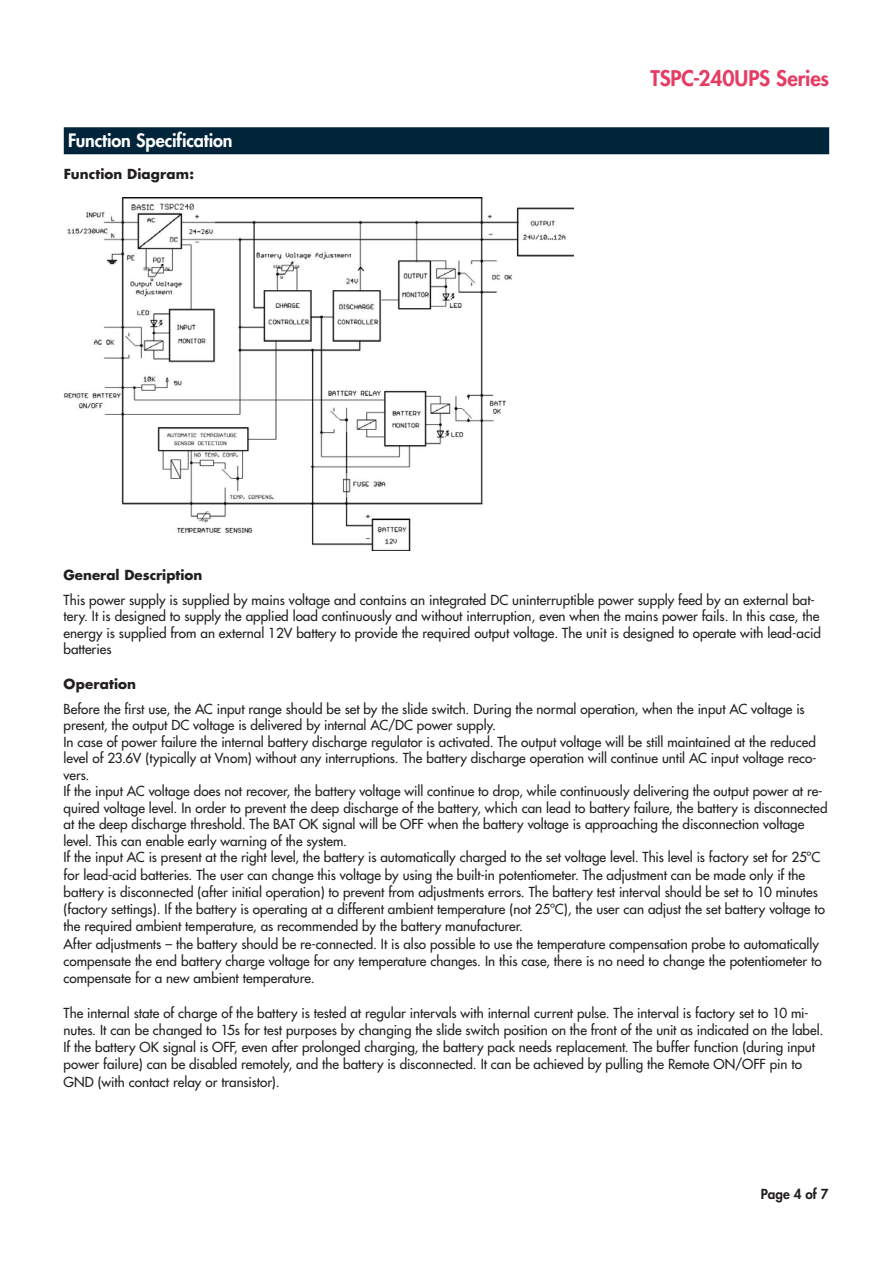
<style>
.page{position:relative;width:893px;height:1263px;background:#fff}
.page>*{position:absolute;margin:0;border:0;box-sizing:border-box;transform-origin:0 0}
.t1{font:800 21px "Futura";letter-spacing:-.01em;color:#e63c64}
.t2{font:800 18px "Futura";letter-spacing:-.005em;color:#fff}
.t3{font:13.5px/16.8px "Futura";color:#231f20}
.t4{font:700 13.5px "Futura";letter-spacing:.005em;color:#231f20}
.t5{font:800 13.5px "Futura";letter-spacing:.005em;color:#231f20}
</style>
<div class="page">
<div style="left:64px;top:127px;width:765px;height:27px;background:#00243a"></div>
<img style="left:64px;top:198px;width:509px;height:353px">
<h2 class="t2" style="left:68px;top:129px;width:166px">Function Specification</h2>
<p class="t4" style="left:64px;top:165px;width:132px">Function Diagram:</p>
<h1 class="t1" style="left:650px;top:65px;width:180px">TSPC-240UPS Series</h1>
<p class="t4" style="left:64px;top:566px;width:140px">General Description</p>
<p class="t3" style="left:64px;top:592px;width:759px">This power supply is supplied by mains voltage and contains an integrated DC uninterruptible power supply feed by an external bat&shy;tery. It is designed to supply the applied load continuously and without interruption, even when the mains power fails. In this case, the energy is supplied from an external 12V battery to provide the required output voltage. The unit is designed to operate with lead-acid batteries</p>
<p class="t4" style="left:64px;top:675px;width:74px">Operation</p>
<p class="t3" style="left:64px;top:700px;width:765px">Before the first use, the AC input range should be set by the slide switch. During the normal operation, when the input AC voltage is present, the output DC voltage is delivered by internal AC/DC power supply.<br>In case of power failure the internal battery discharge regulator is activated. The output voltage will be still maintained at the reduced level of 23.6V (typically at Vnom) without any interruptions. The battery discharge operation will continue until AC input voltage reco&shy;vers.<br>If the input AC voltage does not recover, the battery voltage will continue to drop, while continuously delivering the output power at re&shy;quired voltage level. In order to prevent the deep discharge of the battery, which can lead to battery failure, the battery is disconnected at the deep discharge threshold. The BAT OK signal will be OFF when the battery voltage is approaching the disconnection voltage level. This can enable early warning of the system.<br>If the input AC is present at the right level, the battery is automatically charged to the set voltage level. This level is factory set for 25ºC for lead-acid batteries. The user can change this voltage by using the built-in potentiometer. The adjustment can be made only if the battery is disconnected (after initial operation) to prevent from adjustments errors. The battery test interval should be set to 10 minutes (factory settings). If the battery is operating at a different ambient temperature (not 25ºC), the user can adjust the set battery voltage to the required ambient temperature, as recommended by the battery manufacturer.<br>After adjustments – the battery should be re-connected. It is also possible to use the temperature compensation probe to automatically compensate the end battery charge voltage for any temperature changes. In this case, there is no need to change the potentiometer to compensate for a new ambient temperature.</p>
<p class="t3" style="left:64px;top:1004px;width:761px;line-height:17.2px">The internal state of charge of the battery is tested at regular intervals with internal current pulse. The interval is factory set to 10 mi&shy;nutes. It can be changed to 15s for test purposes by changing the slide switch position on the front of the unit as indicated on the label.<br>If the battery OK signal is OFF, even after prolonged charging, the battery pack needs replacement. The buffer function (during input power failure) can be disabled remotely, and the battery is disconnected. It can be achieved by pulling the Remote ON/OFF pin to GND (with contact relay or transistor).</p>
<p class="t5" style="left:761px;top:1186px;width:69px">Page 4 of 7</p>
</div>
